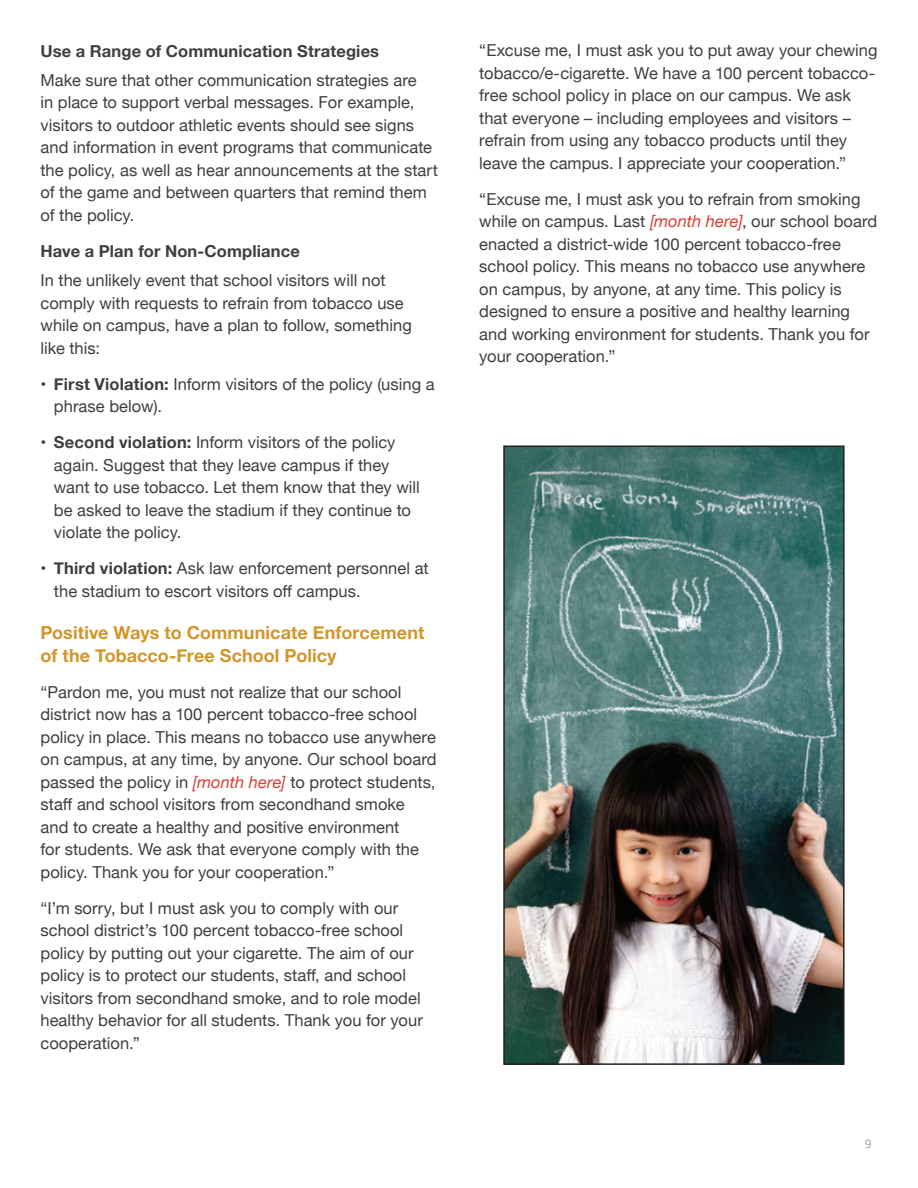
<style>
.page{position:relative;width:918px;height:1188px;background:#fff}
.page>*{position:absolute;margin:0;border:0;box-sizing:border-box;transform-origin:0 0}
.t1{font:700 18px/22.5px "Helvetica Neue";letter-spacing:.005em;color:#d29628}
.t2{font:16.5px/22.5px "Helvetica Neue";color:#3e3e3f}
.t3{font:700 16.5px "Helvetica Neue";letter-spacing:.01em;color:#3e3e3f}
.t4{font:12px "Museo Sans Rounded 300";color:#939598}
.s1{font-weight:700}
.s2{font-style:italic;color:#d53f33}
</style>
<div class="page">
<img style="left:506px;top:449px;width:336px;height:613px">
<div style="left:503px;top:446px;width:342px;height:619px;border:2px solid #231f20"></div>
<p class="t3" style="left:40px;top:38px;width:340px">Use a Range of Communication Strategies</p>
<p class="t2" style="left:40px;top:70px;width:399px">Make sure that other communication strategies are<br>in place to support verbal messages. For example, visitors to outdoor athletic events should see signs and information in event programs that communicate the policy, as well as hear announcements at the start of the game and between quarters that remind them of the policy.</p>
<p class="t3" style="left:40px;top:238px;width:261px">Have a Plan for Non-Compliance</p>
<p class="t2" style="left:40px;top:270px;width:373px">In the unlikely event that school visitors will not comply with requests to refrain from tobacco use while on campus, have a plan to follow, something like this:</p>
<p class="t2" style="left:54px;top:373px;width:382px;text-indent:-13px">• <span class="s1">First Violation:</span> Inform visitors of the policy (using a phrase below).</p>
<p class="t2" style="left:54px;top:432px;width:367px;text-indent:-13px">• <span class="s1">Second violation:</span> Inform visitors of the policy again. Suggest that they leave campus if they want to use tobacco. Let them know that they will be asked to leave the stadium if they continue to violate the policy.</p>
<p class="t2" style="left:54px;top:558px;width:376px;text-indent:-13px">• <span class="s1">Third violation:</span> Ask law enforcement personnel at the stadium to escort visitors off campus.</p>
<p class="t1" style="left:40px;top:622px;width:385px">Positive Ways to Communicate Enforcement of the Tobacco-Free School Policy</p>
<p class="t2" style="left:40px;top:682px;width:398px">“Pardon me, you must not realize that our school district now has a 100 percent tobacco-free school policy in place. This means no tobacco use anywhere on campus, at any time, by anyone. Our school board passed the policy in <span class="s2">[month here]</span> to protect students, staff and school visitors from secondhand smoke and to create a healthy and positive environment<br>for students. We ask that everyone comply with the policy. Thank you for your cooperation.”</p>
<p class="t2" style="left:40px;top:898px;width:384px">“I’m sorry, but I must ask you to comply with our school district’s 100 percent tobacco-free school policy by putting out your cigarette. The aim of our policy is to protect our students, staff, and school visitors from secondhand smoke, and to role model healthy behavior for all students. Thank you for your cooperation.”</p>
<p class="t2" style="left:479px;top:40px;width:400px">“Excuse me, I must ask you to put away your chewing tobacco/e-cigarette. We have a 100 percent tobacco&shy;free school policy in place on our campus. We ask that everyone – including employees and visitors – refrain from using any tobacco products until they leave the campus. I appreciate your cooperation.”</p>
<p class="t2" style="left:479px;top:189px;width:400px">“Excuse me, I must ask you to refrain from smoking while on campus. Last <span class="s2">[month here]</span>, our school board enacted a district-wide 100 percent tobacco-free school policy. This means no tobacco use anywhere on campus, by anyone, at any time. This policy is designed to ensure a positive and healthy learning and working environment for students. Thank you for your cooperation.”</p>
<p class="t4" style="left:865px;top:1137px;width:9px">9</p>
</div>
